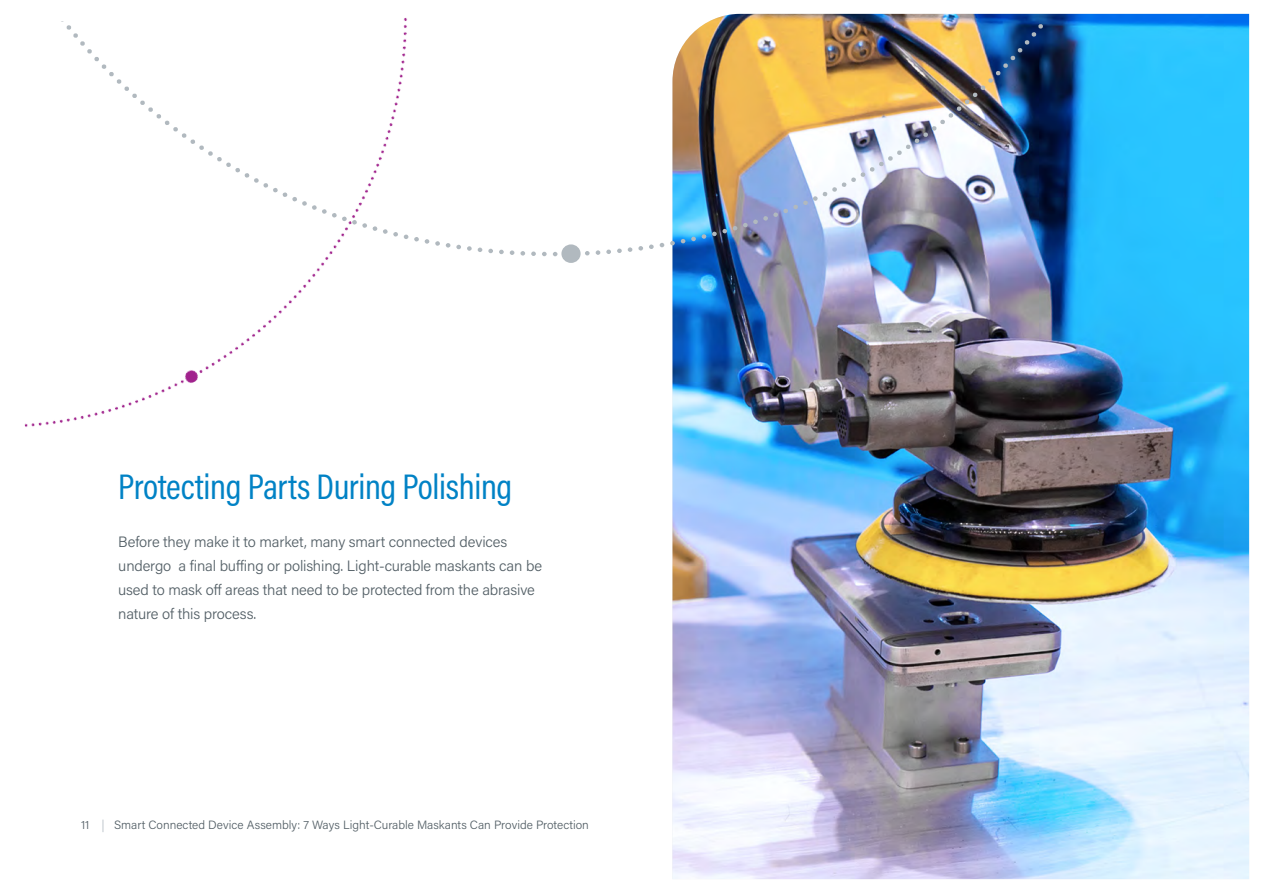
<style>
.page{position:relative;width:1263px;height:893px;background:#fff}
.page>*{position:absolute;margin:0;border:0;box-sizing:border-box;transform-origin:0 0}
.Titles_Style_1{font:36px "Acumin Pro Cond";letter-spacing:-.01em;color:#0082c5}
.text{font:300 15px/24px "Acumin Pro";letter-spacing:-.01em;color:#525e65}
.t1{font:300 12px "Acumin Pro";color:#525e65}
.s1{color:#b1bac0}
</style>
<div class="page">
<img style="left:672px;top:14px;width:577px;height:865px">
<div style="left:561px;top:244px;width:20px;height:19px;background:#b1b9bf;border-radius:50%"></div>
<img style="left:712px;top:24px;width:331px;height:212px">
<svg style="left:670px;top:234px;width:36px;height:12px"></svg>
<svg style="left:649px;top:243px;width:15px;height:6px"></svg>
<svg style="left:638px;top:246px;width:5px;height:5px"></svg>
<svg style="left:628px;top:247px;width:4px;height:5px"></svg>
<svg style="left:617px;top:248px;width:5px;height:5px"></svg>
<svg style="left:606px;top:249px;width:5px;height:5px"></svg>
<svg style="left:596px;top:250px;width:4px;height:5px"></svg>
<svg style="left:585px;top:251px;width:5px;height:5px"></svg>
<svg style="left:553px;top:252px;width:4px;height:4px"></svg>
<img style="left:24px;top:17px;width:523px;height:410px">
<p class="Titles_Style_1" style="left:118px;top:463px;width:396px">Protecting Parts During Polishing</p>
<p class="text" style="left:118px;top:529px;width:425px">Before they make it to market, many smart connected devices undergo a final buffing or polishing. Light-curable maskants can be used to mask off areas that need to be protected from the abrasive nature of this process.</p>
<p class="t1" style="left:81px;top:816px;width:509px">11 <span class="s1">|</span> Smart Connected Device Assembly: 7 Ways Light-Curable Maskants Can Provide Protection</p>
</div>
